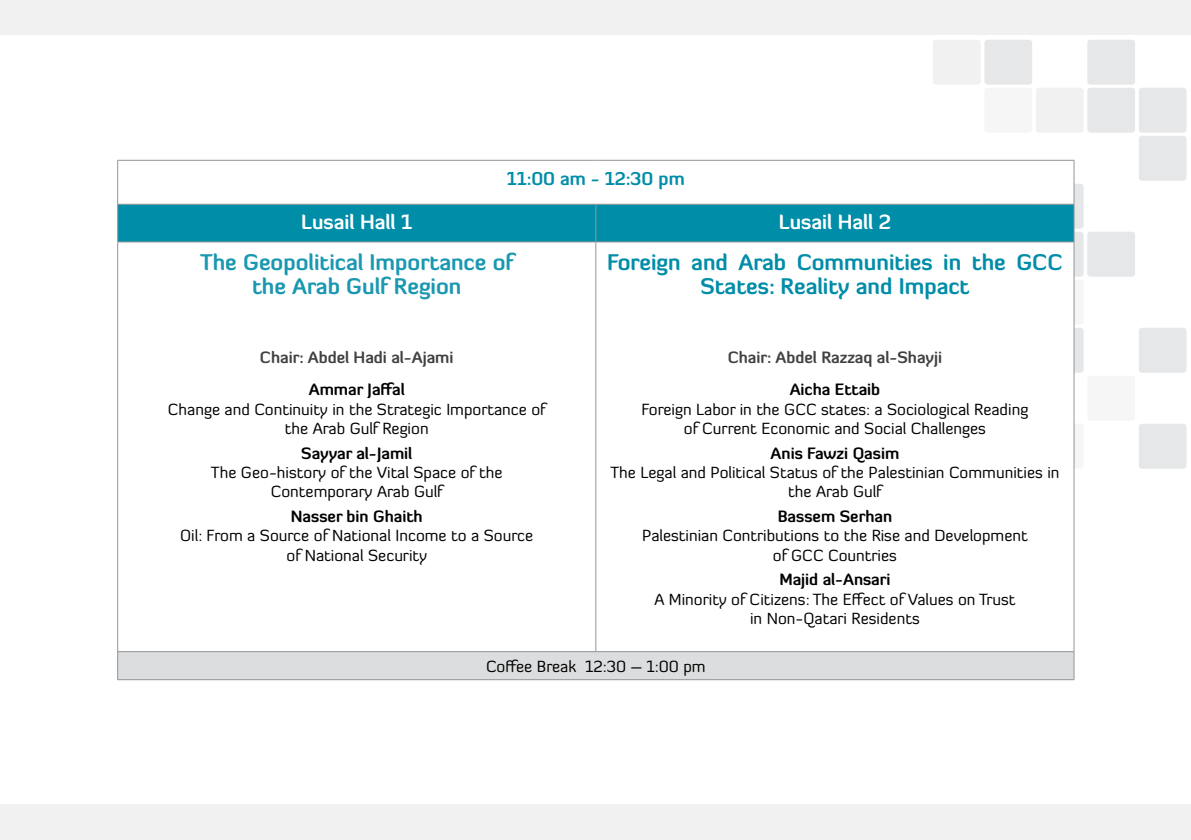
<style>
.page{position:relative;width:1191px;height:840px;background:#fff}
.page>*{position:absolute;margin:0;border:0;box-sizing:border-box;transform-origin:0 0}
.t1{font:700 22px/24.2px "Diavlo";color:#008da8;text-align:center}
.t2{font:700 22px/24.2px "Diavlo";color:#1a98b1;text-align:center}
.t3{font:700 20px "Diavlo";color:#fff}
.t4{font:700 18px "Diavlo";color:#008da8}
.t5{font:16px/19.2px "Diavlo";color:#000;text-align:center}
.t6{font:700 16px "Diavlo";color:#000}
.t7{font:700 16px "Diavlo";color:#414042}
</style>
<div class="page">
<div style="left:1px;top:803px;width:1190px;height:36px;background:#f1f1f2"></div>
<div style="left:0;top:0;width:1191px;height:34px;background:#f1f1f2"></div>
<div style="left:1087px;top:40px;width:48px;height:45px;background:#e6e7e8;border-radius:3px"></div>
<div style="left:984px;top:40px;width:48px;height:45px;background:#e6e7e8;border-radius:3px"></div>
<div style="left:933px;top:40px;width:47px;height:45px;background:#f1f1f2;border-radius:3px"></div>
<div style="left:1138px;top:88px;width:48px;height:45px;background:#e6e7e8;border-radius:3px"></div>
<div style="left:1087px;top:88px;width:48px;height:45px;background:#e6e7e8;border-radius:3px"></div>
<div style="left:1035px;top:88px;width:48px;height:45px;background:#f1f1f2;border-radius:3px"></div>
<div style="left:984px;top:88px;width:48px;height:45px;background:#f6f6f6;border-radius:3px"></div>
<div style="left:1138px;top:136px;width:48px;height:44px;background:#e6e7e8;border-radius:3px"></div>
<div style="left:1035px;top:184px;width:48px;height:44px;background:#e6e7e8;border-radius:3px"></div>
<div style="left:1087px;top:231px;width:48px;height:45px;background:#e6e7e8;border-radius:3px"></div>
<div style="left:1035px;top:231px;width:48px;height:45px;background:#e6e7e8;border-radius:3px"></div>
<div style="left:1035px;top:279px;width:48px;height:45px;background:#f6f6f6;border-radius:3px"></div>
<div style="left:1138px;top:327px;width:48px;height:45px;background:#e6e7e8;border-radius:3px"></div>
<div style="left:1035px;top:327px;width:48px;height:45px;background:#e6e7e8;border-radius:3px"></div>
<div style="left:1087px;top:375px;width:48px;height:45px;background:#f6f6f6;border-radius:3px"></div>
<div style="left:1138px;top:423px;width:48px;height:45px;background:#e6e7e8;border-radius:3px"></div>
<div style="left:1035px;top:423px;width:48px;height:45px;background:#f6f6f6;border-radius:3px"></div>
<svg style="left:118px;top:161px;width:955px;height:490px"></svg>
<div style="left:118px;top:205px;width:955px;height:36px;background:#008da8"></div>
<div style="left:118px;top:651px;width:956px;height:28px;background:#dcddde"></div>
<svg style="left:117px;top:652px;width:1px;height:27px"></svg>
<hr style="left:1073px;top:242px;width:1px;height:409px;background:#939598">
<hr style="left:595px;top:242px;width:1px;height:409px;background:#939598">
<hr style="left:117px;top:242px;width:1px;height:409px;background:#939598">
<hr style="left:596px;top:651px;width:478px;height:1px;background:#939598">
<hr style="left:117px;top:651px;width:479px;height:1px;background:#939598">
<hr style="left:596px;top:204px;width:478px;height:1px;background:#939598">
<hr style="left:1073px;top:204px;width:1px;height:37px;background:#939598">
<hr style="left:117px;top:204px;width:479px;height:1px;background:#939598">
<hr style="left:117px;top:204px;width:1px;height:37px;background:#939598">
<hr style="left:117px;top:241px;width:479px;height:1px;background:#939598">
<hr style="left:596px;top:160px;width:478px;height:1px;background:#939598">
<hr style="left:1073px;top:160px;width:1px;height:44px;background:#939598">
<hr style="left:117px;top:160px;width:479px;height:1px;background:#939598">
<hr style="left:117px;top:160px;width:1px;height:44px;background:#939598">
<hr style="left:596px;top:241px;width:478px;height:1px;background:#939598">
<svg style="left:1073px;top:652px;width:1px;height:27px"></svg>
<hr style="left:596px;top:679px;width:478px;height:1px;background:#939598">
<hr style="left:117px;top:679px;width:479px;height:1px;background:#939598">
<hr style="left:595px;top:204px;width:1px;height:37px;background:#939598">
<p class="t4" style="left:507px;top:167px;width:179px">11:00 am - 12:30 pm</p>
<p class="t3" style="left:301px;top:208px;width:112px">Lusail Hall 1</p>
<p class="t3" style="left:779px;top:208px;width:114px">Lusail Hall 2</p>
<h1 class="t1" style="left:607px;top:249px;width:457px">Foreign and Arab Communities in the GCC<br>States: Reality and Impact</h1>
<h1 class="t2" style="left:200px;top:249px;width:315px">The Geopolitical Importance of the Arab Gulf Region</h1>
<p class="t7" style="left:260px;top:346px;width:195px">Chair: Abdel Hadi al-Ajami</p>
<p class="t6" style="left:309px;top:379px;width:97px">Ammar Jaffal</p>
<p class="t5" style="left:168px;top:399px;width:379px">Change and Continuity in the Strategic Importance of the Arab Gulf Region</p>
<p class="t6" style="left:301px;top:442px;width:113px">Sayyar al-Jamil</p>
<p class="t5" style="left:211px;top:462px;width:293px">The Geo-history of the Vital Space of the<br>Contemporary Arab Gulf</p>
<p class="t6" style="left:291px;top:506px;width:133px">Nasser bin Ghaith</p>
<p class="t5" style="left:180px;top:525px;width:354px">Oil: From a Source of National Income to a Source of National Security</p>
<p class="t7" style="left:728px;top:346px;width:216px">Chair: Abdel Razzaq al-Shayji</p>
<p class="t6" style="left:789px;top:379px;width:92px">Aicha Ettaib</p>
<p class="t5" style="left:641px;top:399px;width:388px">Foreign Labor in the GCC states: a Sociological Reading of Current Economic and Social Challenges</p>
<p class="t6" style="left:770px;top:442px;width:130px">Anis Fawzi Qasim</p>
<p class="t5" style="left:610px;top:462px;width:451px">The Legal and Political Status of the Palestinian Communities in the Arab Gulf</p>
<p class="t6" style="left:777px;top:506px;width:116px">Bassem Serhan</p>
<p class="t5" style="left:642px;top:525px;width:387px">Palestinian Contributions to the Rise and Development of GCC Countries</p>
<p class="t6" style="left:779px;top:569px;width:113px">Majid al-Ansari</p>
<p class="t5" style="left:654px;top:589px;width:362px">A Minority of Citizens: The Effect of Values on Trust in Non-Qatari Residents</p>
<p class="t5" style="left:486px;top:656px;width:221px">Coffee Break 12:30 – 1:00 pm</p>
</div>
